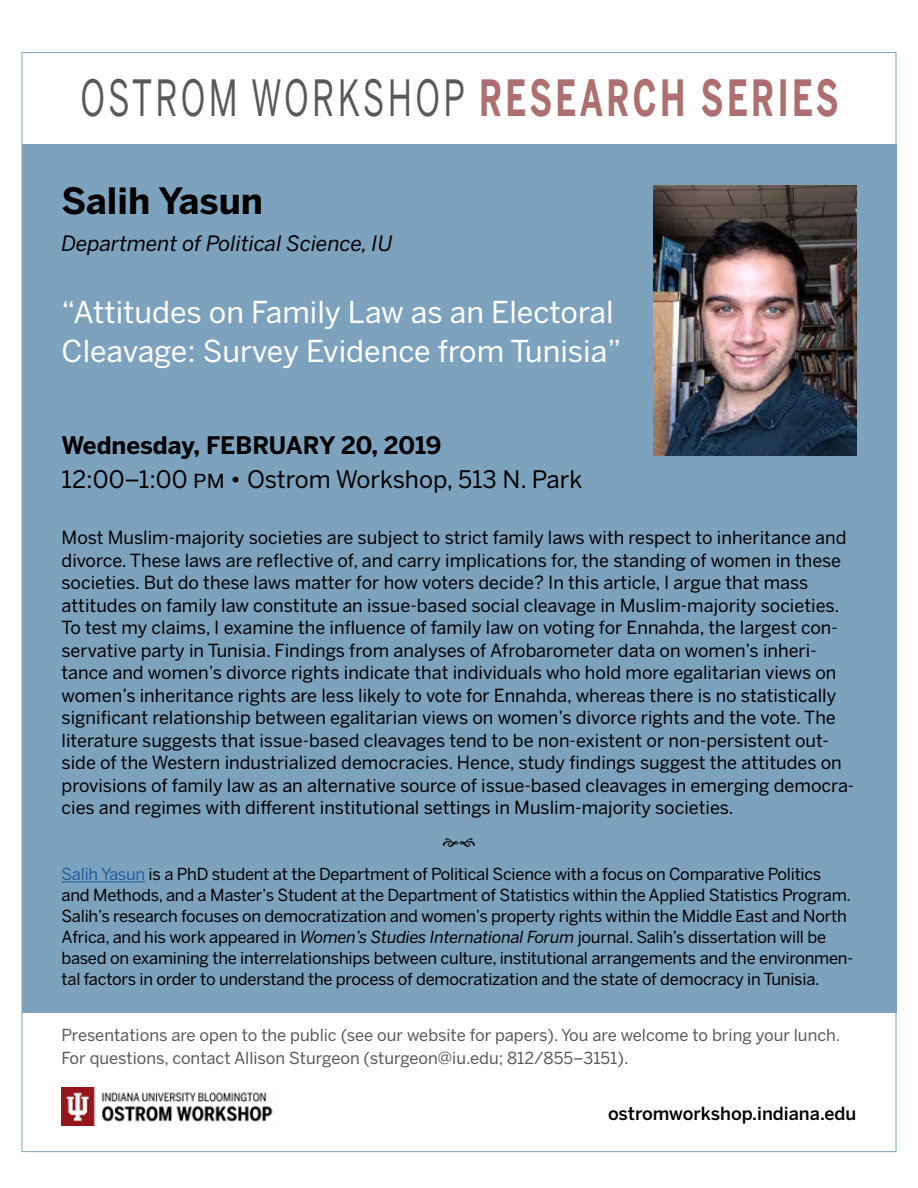
<style>
.page{position:relative;width:918px;height:1188px;background:#fff}
.page>*{position:absolute;margin:0;border:0;box-sizing:border-box;transform-origin:0 0}
.t1{font:49.5px "Benton Sans";letter-spacing:.1em;color:#58595b;scale:.67 1}
.t2{font:700 36px "Benton Sans";color:#000}
.t3{font:30px/39px "Benton Sans";color:#fff}
.t4{font:24px "Benton Sans";color:#000}
.t5{font:700 24px "Benton Sans";letter-spacing:-.005em;color:#000}
.t6{font:italic 21px "Benton Sans";color:#000}
.t7{font:18px/22.5px "Benton Sans";color:#000}
.t8{font:500 18px "Benton Sans";color:#000}
.t9{font:16.5px/21px "Benton Sans";letter-spacing:-.015em;color:#000}
.t10{font:16.5px/22.5px "Benton Sans";color:#58595b}
.s1{font-weight:700;color:#ad6f6f}
.s2{color:#215e9e}
.s3{font-style:italic}
</style>
<div class="page">
<div style="left:22px;top:144px;width:874px;height:868px;background:#7da2bd"></div>
<hr style="left:62px;top:882px;width:83px;height:1px;background:#215e9e">
<img style="left:62px;top:1087px;width:211px;height:39px">
<img style="left:653px;top:185px;width:203px;height:271px">
<p class="t1" style="left:80px;top:68px;width:1133px">OSTROM WORKSHOP <span class="s1">RESEARCH SERIES</span></p>
<p class="t2" style="left:62px;top:178px;width:203px">Salih Yasun</p>
<p class="t6" style="left:62px;top:231px;width:333px">Department of Political Science, IU</p>
<p class="t3" style="left:62px;top:293px;width:561px">“Attitudes on Family Law as an Electoral<br>Cleavage: Survey Evidence from Tunisia”</p>
<p class="t5" style="left:62px;top:431px;width:382px">Wednesday, FEBRUARY 20, 2019</p>
<p class="t4" style="left:62px;top:465px;width:522px">12:00–1:00 pm • Ostrom Workshop, 513 N. Park</p>
<p class="t7" style="left:62px;top:527px;width:794px">Most Muslim-majority societies are subject to strict family laws with respect to inheritance and divorce. These laws are reflective of, and carry implications for, the standing of women in these societies. But do these laws matter for how voters decide? In this article, I argue that mass attitudes on family law constitute an issue-based social cleavage in Muslim-majority societies.<br>To test my claims, I examine the influence of family law on voting for Ennahda, the largest con&shy;servative party in Tunisia. Findings from analyses of Afrobarometer data on women’s inheri&shy;tance and women’s divorce rights indicate that individuals who hold more egalitarian views on women’s inheritance rights are less likely to vote for Ennahda, whereas there is no statistically significant relationship between egalitarian views on women’s divorce rights and the vote. The literature suggests that issue-based cleavages tend to be non-existent or non-persistent out&shy;side of the Western industrialized democracies. Hence, study findings suggest the attitudes on provisions of family law as an alternative source of issue-based cleavages in emerging democra&shy;cies and regimes with different institutional settings in Muslim-majority societies.</p>
<p class="t9" style="left:62px;top:864px;width:793px"><span class="s2">Salih Yasun</span> is a PhD student at the Department of Political Science with a focus on Comparative Politics and Methods, and a Master’s Student at the Department of Statistics within the Applied Statistics Program.<br>Salih’s research focuses on democratization and women’s property rights within the Middle East and North Africa, and his work appeared in <span class="s3">Women’s Studies International Forum</span> journal. Salih’s dissertation will be based on examining the interrelationships between culture, institutional arrangements and the environmen&shy;tal factors in order to understand the process of democratization and the state of democracy in Tunisia.</p>
<p class="t10" style="left:62px;top:1024px;width:780px">Presentations are open to the public (see our website for papers). You are welcome to bring your lunch.<br>For questions, contact Allison Sturgeon (sturgeon@iu.edu; 812/855–3151).</p>
<p class="t8" style="left:608px;top:1103px;width:250px">ostromworkshop.indiana.edu</p>
</div>
